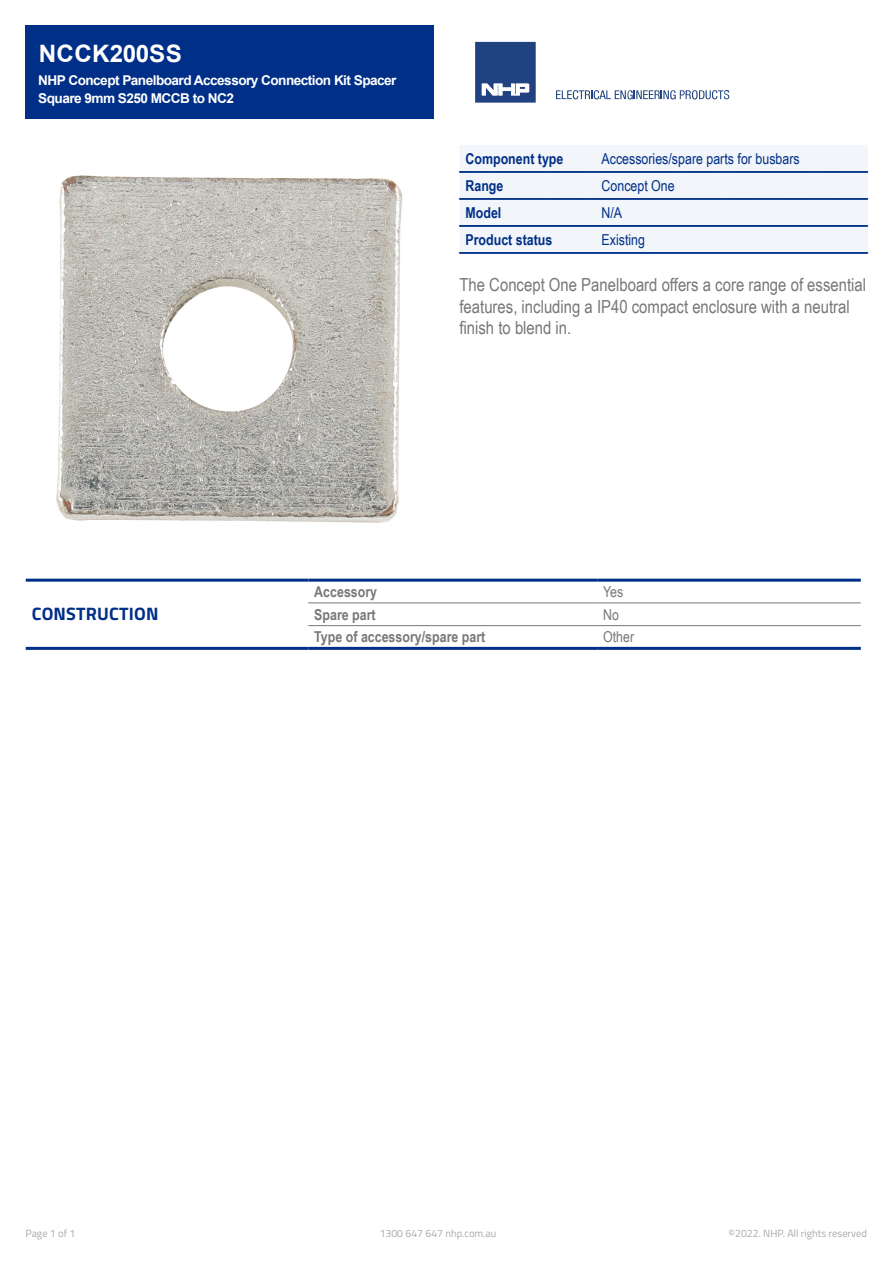
<style>
.page{position:relative;width:893px;height:1263px;background:#fff}
.page>*{position:absolute;margin:0;border:0;box-sizing:border-box;transform-origin:0 0}
.Item_Number{font:700 24px "Arial";letter-spacing:.005em;color:#fff}
.t1{font:18px/21.6px "Arial Narrow";color:#777876}
.t2{font:700 18px "Titillium";letter-spacing:.01em;color:#002f87}
.t3{font:15px "Arial Narrow";color:#002f87}
.t4{font:700 15px "Arial Narrow";color:#777876}
.t5{font:700 15px "Arial Narrow";color:#002f87}
.t6{font:15px "Arial Narrow";color:#777876}
.Display_Name{font:700 13.5px/18px "Arial";letter-spacing:-.04em;color:#fff}
.t7{font:10.5px "Titillium";color:#a7a9ac}
</style>
<div class="page">
<div style="left:26px;top:26px;width:408px;height:93px;background:#002f87"></div>
<svg style="left:475px;top:42px;width:61px;height:61px;background:#3b598f"></svg>
<svg style="left:556px;top:90px;width:173px;height:9px"></svg>
<hr style="left:308px;top:603px;width:289px;height:1px;background:#777876">
<hr style="left:308px;top:625px;width:289px;height:1px;background:#777876">
<hr style="left:26px;top:579px;width:282px;height:3px;background:#002f87">
<hr style="left:308px;top:579px;width:289px;height:3px;background:#002f87">
<hr style="left:597px;top:579px;width:264px;height:3px;background:#002f87">
<hr style="left:26px;top:647px;width:282px;height:3px;background:#002f87">
<hr style="left:308px;top:647px;width:289px;height:3px;background:#002f87">
<hr style="left:597px;top:647px;width:264px;height:3px;background:#002f87">
<hr style="left:597px;top:603px;width:264px;height:1px;background:#777876">
<hr style="left:597px;top:625px;width:264px;height:1px;background:#777876">
<img style="left:56px;top:175px;width:347px;height:348px">
<svg style="left:459px;top:145px;width:409px;height:109px"></svg>
<p class="Item_Number" style="left:39px;top:37px;width:145px">NCCK200SS</p>
<p class="Display_Name" style="left:38px;top:71px;width:360px">NHP Concept Panelboard Accessory Connection Kit Spacer<br>Square 9mm S250 MCCB to NC2</p>
<p class="t5" style="left:465px;top:147px;width:99px">Component type</p>
<p class="t3" style="left:602px;top:147px;width:200px">Accessories/spare parts for busbars</p>
<p class="t5" style="left:465px;top:174px;width:39px">Range</p>
<p class="t3" style="left:602px;top:174px;width:75px">Concept One</p>
<p class="t5" style="left:465px;top:201px;width:37px">Model</p>
<p class="t3" style="left:602px;top:201px;width:22px">N/A</p>
<p class="t5" style="left:465px;top:228px;width:88px">Product status</p>
<p class="t3" style="left:602px;top:228px;width:45px">Existing</p>
<p class="t1" style="left:459px;top:273px;width:408px">The Concept One Panelboard offers a core range of essential features, including a IP40 compact enclosure with a neutral finish to blend in.</p>
<p class="t2" style="left:32px;top:600px;width:128px">CONSTRUCTION</p>
<p class="t4" style="left:314px;top:580px;width:64px">Accessory</p>
<p class="t6" style="left:603px;top:581px;width:22px">Yes</p>
<p class="t4" style="left:314px;top:603px;width:63px">Spare part</p>
<p class="t6" style="left:603px;top:603px;width:17px">No</p>
<p class="t4" style="left:314px;top:626px;width:173px">Type of accessory/spare part</p>
<p class="t6" style="left:603px;top:626px;width:33px">Other</p>
<p class="t7" style="left:26px;top:1226px;width:51px">Page 1 of 1</p>
<p class="t7" style="left:380px;top:1226px;width:118px">1300 647 647 nhp.com.au</p>
<p class="t7" style="left:728px;top:1226px;width:140px">©2022. NHP. All rights reserved</p>
</div>
